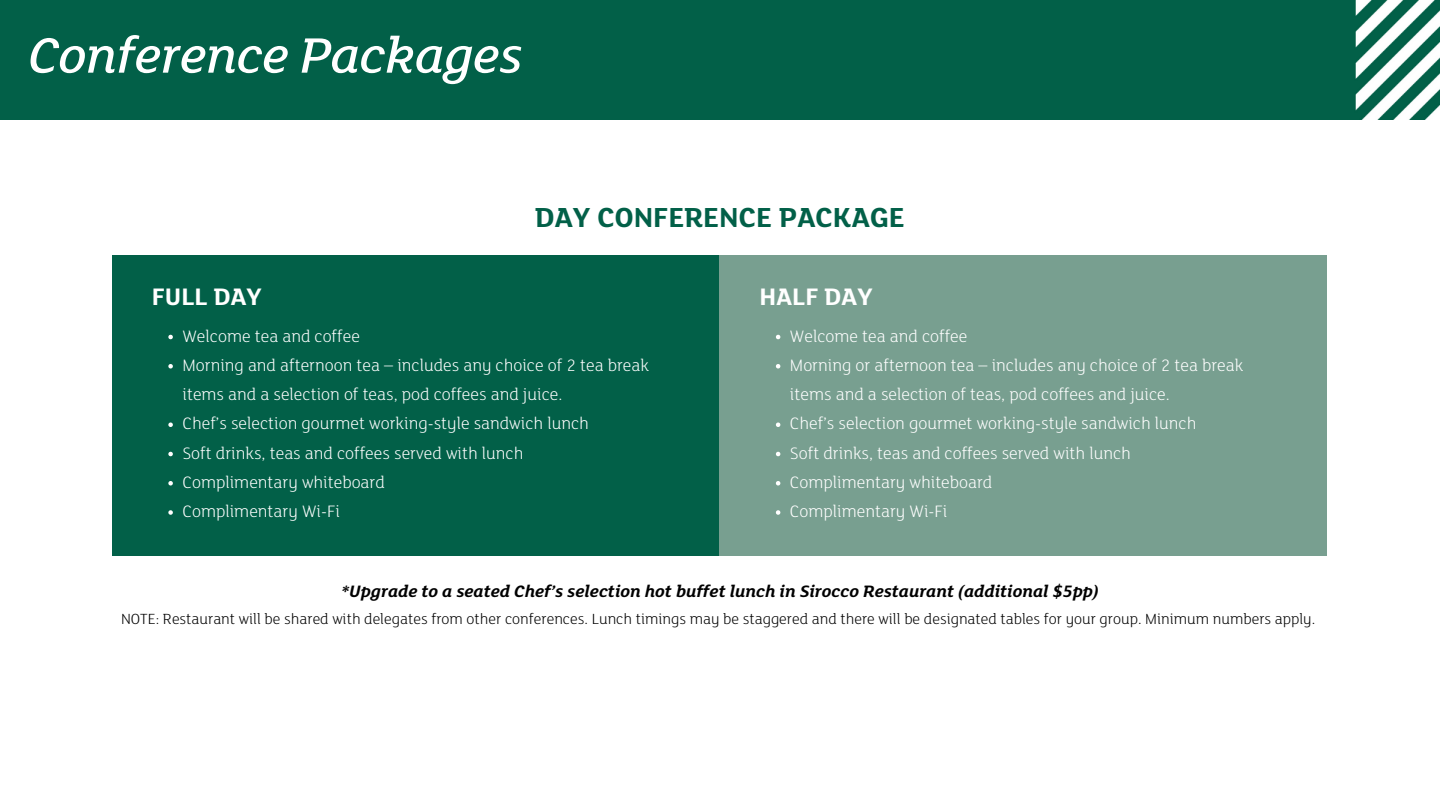
<style>
.page{position:relative;width:1440px;height:810px;background:#fff}
.page>*{position:absolute;margin:0;border:0;box-sizing:border-box;transform-origin:0 0}
.t1{font:italic 500 54.1px "FS Lola";color:#fff}
.t2{font:700 30px "FS Lola";color:#026048}
.t3{font:700 26px "FS Lola";color:#fff}
.t4{font:300 18px/29.2px "FS Lola";color:#fff}
.t5{font:italic 700 18px "FS Lola";color:#000}
.t6{font:300 16px "FS Lola";color:#000}
</style>
<div class="page">
<div style="left:0;top:0;width:1440px;height:120px;background:#026048"></div>
<div style="left:113px;top:256px;width:607px;height:300px;background:#026048"></div>
<div style="left:720px;top:256px;width:607px;height:300px;background:#789f90"></div>
<svg style="left:168px;top:335px;width:5px;height:4px"></svg>
<svg style="left:168px;top:364px;width:5px;height:5px"></svg>
<svg style="left:168px;top:423px;width:5px;height:4px"></svg>
<svg style="left:168px;top:452px;width:5px;height:4px"></svg>
<svg style="left:168px;top:481px;width:5px;height:5px"></svg>
<svg style="left:168px;top:510px;width:5px;height:5px"></svg>
<svg style="left:776px;top:335px;width:4px;height:4px"></svg>
<svg style="left:776px;top:364px;width:4px;height:5px"></svg>
<svg style="left:776px;top:423px;width:4px;height:4px"></svg>
<svg style="left:776px;top:452px;width:4px;height:4px"></svg>
<svg style="left:776px;top:481px;width:4px;height:5px"></svg>
<svg style="left:776px;top:510px;width:4px;height:5px"></svg>
<p class="t1" style="left:28px;top:32px;width:496px">Conference Packages</p>
<p class="t2" style="left:535px;top:205px;width:371px">DAY CONFERENCE PACKAGE</p>
<p class="t3" style="left:152px;top:285px;width:112px">FULL DAY</p>
<p class="t3" style="left:759px;top:285px;width:115px">HALF DAY</p>
<p class="t4" style="left:182px;top:322px;width:179px">Welcome tea and coffee</p>
<p class="t4" style="left:182px;top:352px;width:468px">Morning and afternoon tea – includes any choice of 2 tea break items and a selection of teas, pod coffees and juice.</p>
<p class="t4" style="left:182px;top:410px;width:408px">Chef’s selection gourmet working-style sandwich lunch</p>
<p class="t4" style="left:182px;top:439px;width:342px">Soft drinks, teas and coffees served with lunch</p>
<p class="t4" style="left:182px;top:469px;width:204px">Complimentary whiteboard</p>
<p class="t4" style="left:182px;top:498px;width:159px">Complimentary Wi-Fi</p>
<p class="t4" style="left:790px;top:322px;width:179px">Welcome tea and coffee</p>
<p class="t4" style="left:790px;top:352px;width:455px">Morning or afternoon tea – includes any choice of 2 tea break items and a selection of teas, pod coffees and juice.</p>
<p class="t4" style="left:790px;top:410px;width:408px">Chef’s selection gourmet working-style sandwich lunch</p>
<p class="t4" style="left:790px;top:439px;width:342px">Soft drinks, teas and coffees served with lunch</p>
<p class="t4" style="left:790px;top:469px;width:204px">Complimentary whiteboard</p>
<p class="t4" style="left:790px;top:498px;width:159px">Complimentary Wi-Fi</p>
<p class="t5" style="left:341px;top:584px;width:759px">*Upgrade to a seated Chef’s selection hot buffet lunch in Sirocco Restaurant (additional $5pp)</p>
<p class="t6" style="left:121px;top:612px;width:1196px">NOTE: Restaurant will be shared with delegates from other conferences. Lunch timings may be staggered and there will be designated tables for your group. Minimum numbers apply.</p>
</div>
